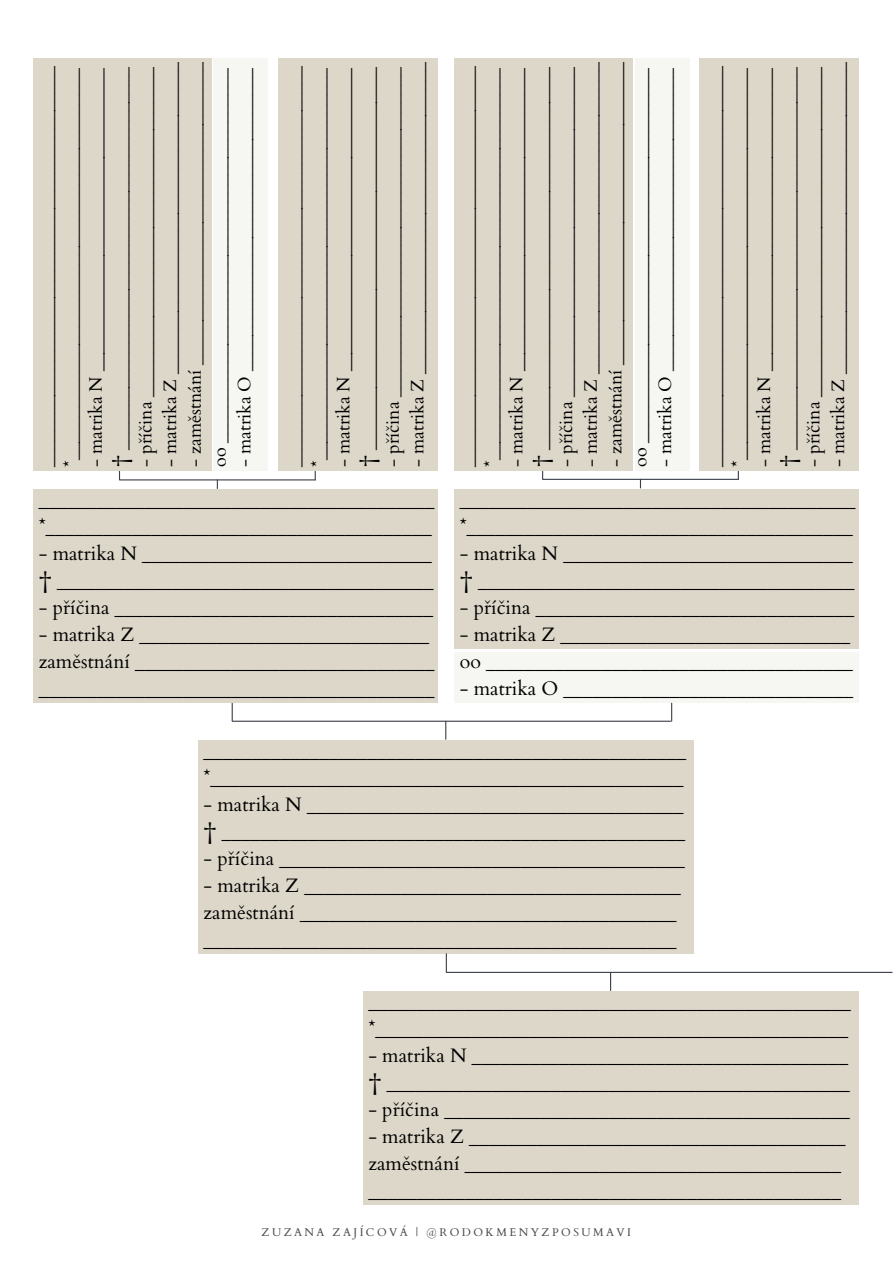
<style>
.page{position:relative;width:893px;height:1264px;background:#fff}
.page>*{position:absolute;margin:0;border:0;box-sizing:border-box;transform-origin:0 0}
.t1{font:19.5px "Cardo";color:#000}
.t2{font:18px "Cardo";color:#000}
.t3{font:11.25px "Cardo";letter-spacing:.22em;color:#474747}
</style>
<div class="page">
<svg style="left:314px;top:471px;width:2px;height:9px"></svg>
<hr style="left:120px;top:479px;width:195px;height:1px;background:#3b3f4a">
<hr style="left:543px;top:479px;width:195px;height:1px;background:#3b3f4a">
<hr style="left:232px;top:720px;width:438px;height:1px;background:#3b3f4a">
<svg style="left:232px;top:702px;width:1px;height:18px"></svg>
<div style="left:454px;top:652px;width:405px;height:50px;background:#f6f7f2"></div>
<div style="left:454px;top:489px;width:405px;height:159px;background:#ddd7c9"></div>
<svg style="left:671px;top:703px;width:1px;height:18px"></svg>
<div style="left:34px;top:489px;width:404px;height:213px;background:#ddd7c9"></div>
<svg style="left:445px;top:721px;width:1px;height:18px"></svg>
<div style="left:198px;top:739px;width:496px;height:214px;background:#ddd7c9"></div>
<svg style="left:446px;top:953px;width:1px;height:18px"></svg>
<svg style="left:610px;top:972px;width:1px;height:18px"></svg>
<div style="left:363px;top:990px;width:496px;height:214px;background:#ddd7c9"></div>
<hr style="left:446px;top:971px;width:446px;height:1px;background:#3b3f4a">
<div style="left:34px;top:58px;width:177px;height:413px;background:#ddd7c9"></div>
<div style="left:213px;top:58px;width:54px;height:413px;background:#f6f7f2"></div>
<div style="left:278px;top:58px;width:160px;height:413px;background:#ddd7c9"></div>
<div style="left:635px;top:58px;width:54px;height:413px;background:#f6f7f2"></div>
<div style="left:699px;top:58px;width:160px;height:413px;background:#ddd7c9"></div>
<div style="left:454px;top:58px;width:178px;height:413px;background:#ddd7c9"></div>
<p class="t2" style="left:35px;top:467px;width:402px;rotate:-90deg">_____________________________________________</p>
<p class="t2" style="left:59px;top:467px;width:400px;rotate:-90deg">*____________________________________________</p>
<p class="t2" style="left:84px;top:467px;width:400px;rotate:-90deg">- matrika N __________________________________</p>
<p class="t2" style="left:109px;top:467px;width:401px;rotate:-90deg">† ___________________________________________</p>
<p class="t2" style="left:134px;top:467px;width:401px;rotate:-90deg">- příčina _____________________________________</p>
<p class="t2" style="left:158px;top:467px;width:406px;rotate:-90deg">- matrika Z ___________________________________</p>
<p class="t2" style="left:183px;top:467px;width:406px;rotate:-90deg">- zaměstnání __________________________________</p>
<p class="t2" style="left:208px;top:467px;width:400px;rotate:-90deg">oo __________________________________________</p>
<p class="t2" style="left:232px;top:467px;width:400px;rotate:-90deg">- matrika O __________________________________</p>
<p class="t2" style="left:282px;top:467px;width:402px;rotate:-90deg">_____________________________________________</p>
<p class="t2" style="left:307px;top:467px;width:400px;rotate:-90deg">*____________________________________________</p>
<p class="t2" style="left:331px;top:467px;width:400px;rotate:-90deg">- matrika N __________________________________</p>
<p class="t2" style="left:356px;top:467px;width:401px;rotate:-90deg">† ___________________________________________</p>
<p class="t2" style="left:381px;top:467px;width:401px;rotate:-90deg">- příčina _____________________________________</p>
<p class="t2" style="left:406px;top:467px;width:406px;rotate:-90deg">- matrika Z ___________________________________</p>
<p class="t2" style="left:455px;top:467px;width:402px;rotate:-90deg">_____________________________________________</p>
<p class="t2" style="left:480px;top:467px;width:400px;rotate:-90deg">*____________________________________________</p>
<p class="t2" style="left:504px;top:467px;width:400px;rotate:-90deg">- matrika N __________________________________</p>
<p class="t2" style="left:529px;top:467px;width:401px;rotate:-90deg">† ___________________________________________</p>
<p class="t2" style="left:554px;top:467px;width:401px;rotate:-90deg">- příčina _____________________________________</p>
<p class="t2" style="left:579px;top:467px;width:406px;rotate:-90deg">- matrika Z ___________________________________</p>
<p class="t2" style="left:603px;top:467px;width:406px;rotate:-90deg">- zaměstnání __________________________________</p>
<p class="t2" style="left:628px;top:467px;width:400px;rotate:-90deg">oo __________________________________________</p>
<p class="t2" style="left:653px;top:467px;width:400px;rotate:-90deg">- matrika O __________________________________</p>
<p class="t2" style="left:702px;top:467px;width:402px;rotate:-90deg">_____________________________________________</p>
<p class="t2" style="left:727px;top:467px;width:400px;rotate:-90deg">*____________________________________________</p>
<p class="t2" style="left:752px;top:467px;width:400px;rotate:-90deg">- matrika N __________________________________</p>
<p class="t2" style="left:776px;top:467px;width:401px;rotate:-90deg">† ___________________________________________</p>
<p class="t2" style="left:801px;top:467px;width:401px;rotate:-90deg">- příčina _____________________________________</p>
<p class="t2" style="left:826px;top:467px;width:406px;rotate:-90deg">- matrika Z ___________________________________</p>
<p class="t1" style="left:39px;top:487px;width:397px">_________________________________________</p>
<p class="t1" style="left:39px;top:514px;width:394px">*________________________________________</p>
<p class="t1" style="left:39px;top:541px;width:394px">- matrika N ______________________________</p>
<p class="t1" style="left:39px;top:568px;width:396px">† _______________________________________</p>
<p class="t1" style="left:39px;top:595px;width:396px">- příčina _________________________________</p>
<p class="t1" style="left:39px;top:622px;width:392px">- matrika Z ______________________________</p>
<p class="t1" style="left:39px;top:649px;width:397px">zaměstnání _______________________________</p>
<p class="t1" style="left:39px;top:676px;width:397px">_________________________________________</p>
<p class="t1" style="left:460px;top:487px;width:397px">_________________________________________</p>
<p class="t1" style="left:460px;top:514px;width:394px">*________________________________________</p>
<p class="t1" style="left:460px;top:540px;width:394px">- matrika N ______________________________</p>
<p class="t1" style="left:460px;top:567px;width:396px">† _______________________________________</p>
<p class="t1" style="left:460px;top:594px;width:396px">- příčina _________________________________</p>
<p class="t1" style="left:460px;top:621px;width:392px">- matrika Z ______________________________</p>
<p class="t1" style="left:460px;top:648px;width:394px">oo ______________________________________</p>
<p class="t1" style="left:460px;top:675px;width:394px">- matrika O ______________________________</p>
<p class="t1" style="left:203px;top:737px;width:484px">__________________________________________________</p>
<p class="t1" style="left:203px;top:764px;width:481px">*_________________________________________________</p>
<p class="t1" style="left:203px;top:791px;width:481px">- matrika N _______________________________________</p>
<p class="t1" style="left:203px;top:818px;width:483px">† ________________________________________________</p>
<p class="t1" style="left:203px;top:845px;width:482px">- příčina __________________________________________</p>
<p class="t1" style="left:203px;top:872px;width:478px">- matrika Z _______________________________________</p>
<p class="t1" style="left:203px;top:899px;width:474px">zaměstnání _______________________________________</p>
<p class="t1" style="left:203px;top:926px;width:474px">_________________________________________________</p>
<p class="t1" style="left:368px;top:988px;width:484px">__________________________________________________</p>
<p class="t1" style="left:368px;top:1015px;width:481px">*_________________________________________________</p>
<p class="t1" style="left:368px;top:1042px;width:481px">- matrika N _______________________________________</p>
<p class="t1" style="left:368px;top:1069px;width:483px">† ________________________________________________</p>
<p class="t1" style="left:368px;top:1096px;width:482px">- příčina __________________________________________</p>
<p class="t1" style="left:368px;top:1123px;width:478px">- matrika Z _______________________________________</p>
<p class="t1" style="left:368px;top:1150px;width:474px">zaměstnání _______________________________________</p>
<p class="t1" style="left:368px;top:1177px;width:474px">_________________________________________________</p>
<p class="t3" style="left:261px;top:1224px;width:371px">ZUZANA ZAJÍCOVÁ | @RODOKMENYZPOSUMAVI</p>
</div>
